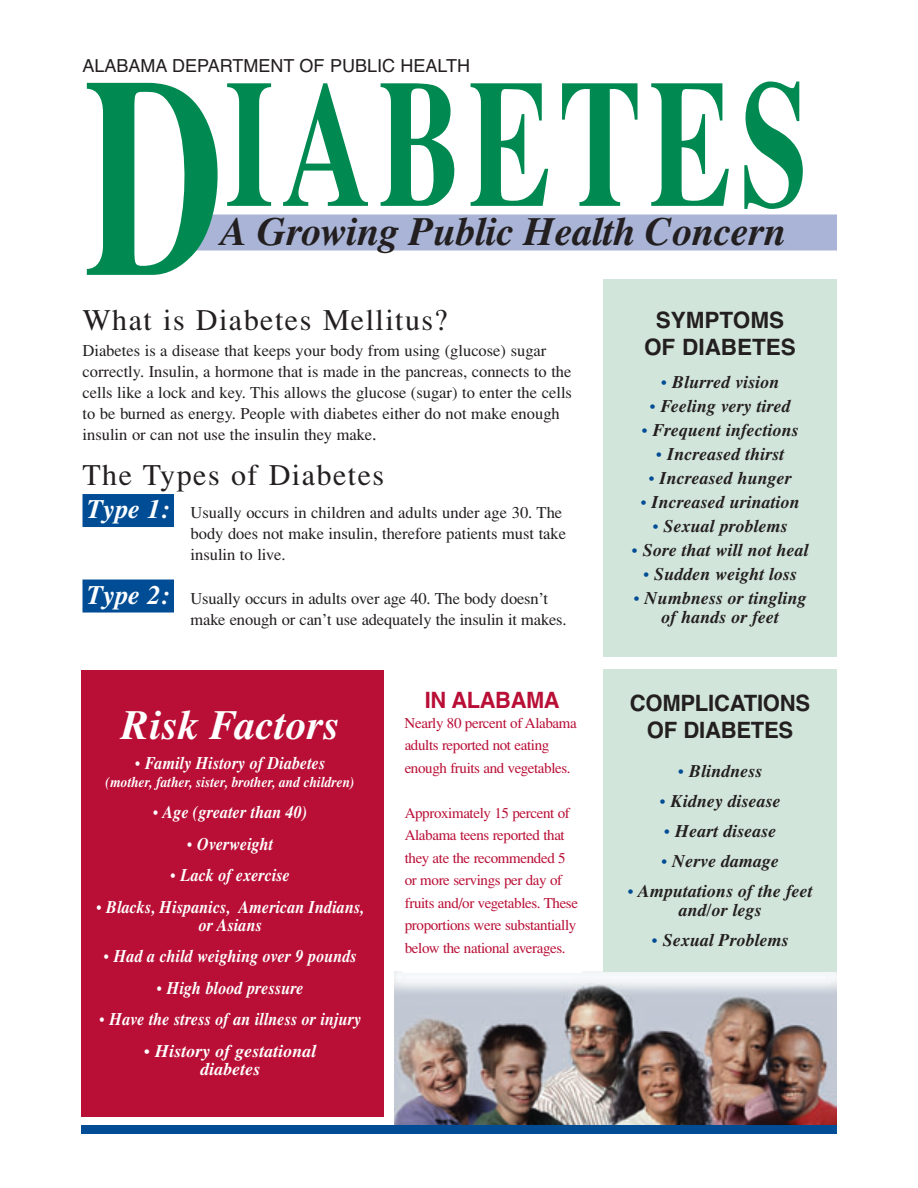
<style>
.page{position:relative;width:918px;height:1188px;background:#fff}
.page>*{position:absolute;margin:0;border:0;box-sizing:border-box;transform-origin:0 0}
.t1{font:700 282px "Times";color:#008a52;scale:.7 1}
.t2{font:700 180px "Times";letter-spacing:.05em;color:#008a52;scale:.7 1}
.t3{font:italic 700 42px "Times";color:#fff}
.t4{font:italic 700 40.5px "Times";letter-spacing:-.015em;color:#231f20}
.t5{font:30px "Times";letter-spacing:.05em;color:#231f20}
.t6{font:700 22.5px/27px "Helvetica";letter-spacing:-.01em;color:#231f20;text-align:center}
.t7{font:700 22.5px "Helvetica";letter-spacing:-.015em;color:#b90f36}
.t8{font:italic 700 18px/19.5px "Times";color:#231f20;text-align:center}
.t9{font:italic 700 18px/18px "Times";color:#fff;text-align:center;scale:.9 1}
.t10{font:18px "Helvetica";color:#231f20}
.t11{font:italic 700 18px/18px "Times";color:#fff;text-align:center}
.t12{font:16.5px/21px "Times";color:#231f20}
.t13{font:15px/22.5px "Times";letter-spacing:-.025em;color:#b90f36}
.t14{font:italic 700 15px "Times";color:#fff;scale:.9 1}
.s1{font-size:18px}
.s2{font-weight:700;font-style:italic;font-size:27px;color:#fff}
.s3{color:#014d95}
</style>
<div class="page">
<div style="left:81px;top:670px;width:303px;height:447px;background:#b90f36"></div>
<img style="left:395px;top:972px;width:442px;height:154px">
<div style="left:190px;top:214px;width:647px;height:36px;background:#a9b4d6"></div>
<div style="left:82px;top:494px;width:92px;height:33px;background:#014d95"></div>
<div style="left:82px;top:580px;width:92px;height:33px;background:#014d95"></div>
<div style="left:603px;top:279px;width:234px;height:378px;background:#d2e5da"></div>
<div style="left:81px;top:1126px;width:756px;height:8px;background:#014d95"></div>
<div style="left:603px;top:670px;width:234px;height:302px;background:#d2e5da"></div>
<div style="left:403px;top:687px;width:178px;height:286px;background:#fff"></div>
<p class="t10" style="left:82px;top:56px;width:389px">ALABAMA DEPARTMENT OF PUBLIC HEALTH</p>
<h1 class="t1" style="left:82px;top:13px;width:205px">D</h1>
<h2 class="t2" style="left:225px;top:38px;width:836px">IABETES</h2>
<h3 class="t4" style="left:220px;top:207px;width:567px">A Growing Public Health Concern</h3>
<h3 class="t5" style="left:82px;top:302px;width:367px">What is Diabetes Mellitus?</h3>
<p class="t12" style="left:82px;top:340px;width:491px">Diabetes is a disease that keeps your body from using (glucose) sugar correctly. Insulin, a hormone that is made in the pancreas, connects to the cells like a lock and key. This allows the glucose (sugar) to enter the cells to be burned as energy. People with diabetes either do not make enough insulin or can not use the insulin they make<span class="s1">.</span></p>
<h3 class="t5" style="left:82px;top:457px;width:303px">The Types of Diabetes</h3>
<p class="t12" style="left:190px;top:502px;width:377px;text-indent:-104px"><span class="s2">Type 1:</span> Usually occurs in children and adults under age 30. The body does not make insulin, therefore patients must take insulin to live.</p>
<p class="t12" style="left:191px;top:587px;width:378px;text-indent:-104px"><span class="s2">Type 2:</span> Usually occurs in adults over age 40. The body doesn’t make enough or can’t use adequately the insulin it makes.</p>
<h3 class="t3" style="left:121px;top:700px;width:219px">Risk Factors</h3>
<p class="t9" style="left:135px;top:754px;width:213px">• Family History of Diabetes</p>
<p class="t14" style="left:106px;top:773px;width:278px">(mother, father, sister, brother, and children)</p>
<p class="t9" style="left:153px;top:803px;width:173px">• Age (greater than 40)</p>
<p class="t9" style="left:187px;top:835px;width:97px">• Overweight</p>
<p class="t9" style="left:170px;top:866px;width:134px">• Lack of exercise</p>
<p class="t9" style="left:96px;top:898px;width:299px">• Blacks, Hispanics, American Indians, or Asians</p>
<p class="t9" style="left:104px;top:947px;width:283px">• Had a child weighing over 9 pounds</p>
<p class="t9" style="left:157px;top:979px;width:165px">• High blood pressure</p>
<p class="t9" style="left:99px;top:1010px;width:292px">• Have the stress of an illness or injury</p>
<p class="t11" style="left:144px;top:1042px;width:174px">• History of gestational diabetes</p>
<h3 class="t7" style="left:425px;top:688px;width:136px">IN ALABAMA</h3>
<p class="t13" style="left:405px;top:712px;width:174px">Nearly 80 percent of Alabama adults reported not eating enough fruits and vegetables.</p>
<p class="t13" style="left:405px;top:802px;width:175px">Approximately 15 percent of<br>Alabama teens reported that they ate the recommended 5 or more servings per day of fruits and/or vegetables. These proportions were substantially below the national averages.</p>
<h3 class="t6" style="left:644px;top:306px;width:153px">SYMPTOMS<br>OF DIABETES</h3>
<p class="t8" style="left:661px;top:372px;width:120px"><span class="s3">•</span> Blurred vision</p>
<p class="t8" style="left:649px;top:396px;width:143px"><span class="s3">•</span> Feeling very tired</p>
<p class="t8" style="left:641px;top:420px;width:159px"><span class="s3">•</span> Frequent infections</p>
<p class="t8" style="left:656px;top:444px;width:130px"><span class="s3">•</span> Increased thirst</p>
<p class="t8" style="left:648px;top:468px;width:145px"><span class="s3">•</span> Increased hunger</p>
<p class="t8" style="left:640px;top:492px;width:161px"><span class="s3">•</span> Increased urination</p>
<p class="t8" style="left:652px;top:516px;width:137px"><span class="s3">•</span> Sexual problems</p>
<p class="t8" style="left:631px;top:540px;width:179px"><span class="s3">•</span> Sore that will not heal</p>
<p class="t8" style="left:643px;top:564px;width:155px"><span class="s3">•</span> Sudden weight loss</p>
<p class="t8" style="left:633px;top:588px;width:175px"><span class="s3">•</span> Numbness or tingling of hands or feet</p>
<h3 class="t6" style="left:630px;top:689px;width:182px">COMPLICATIONS<br>OF DIABETES</h3>
<p class="t8" style="left:678px;top:761px;width:86px"><span class="s3">•</span> Blindness</p>
<p class="t8" style="left:659px;top:791px;width:123px"><span class="s3">•</span> Kidney disease</p>
<p class="t8" style="left:664px;top:821px;width:114px"><span class="s3">•</span> Heart disease</p>
<p class="t8" style="left:661px;top:851px;width:119px"><span class="s3">•</span> Nerve damage</p>
<p class="t8" style="left:627px;top:881px;width:187px"><span class="s3">•</span> Amputations of the feet and/or legs</p>
<p class="t8" style="left:651px;top:930px;width:139px"><span class="s3">•</span> Sexual Problems</p>
</div>
